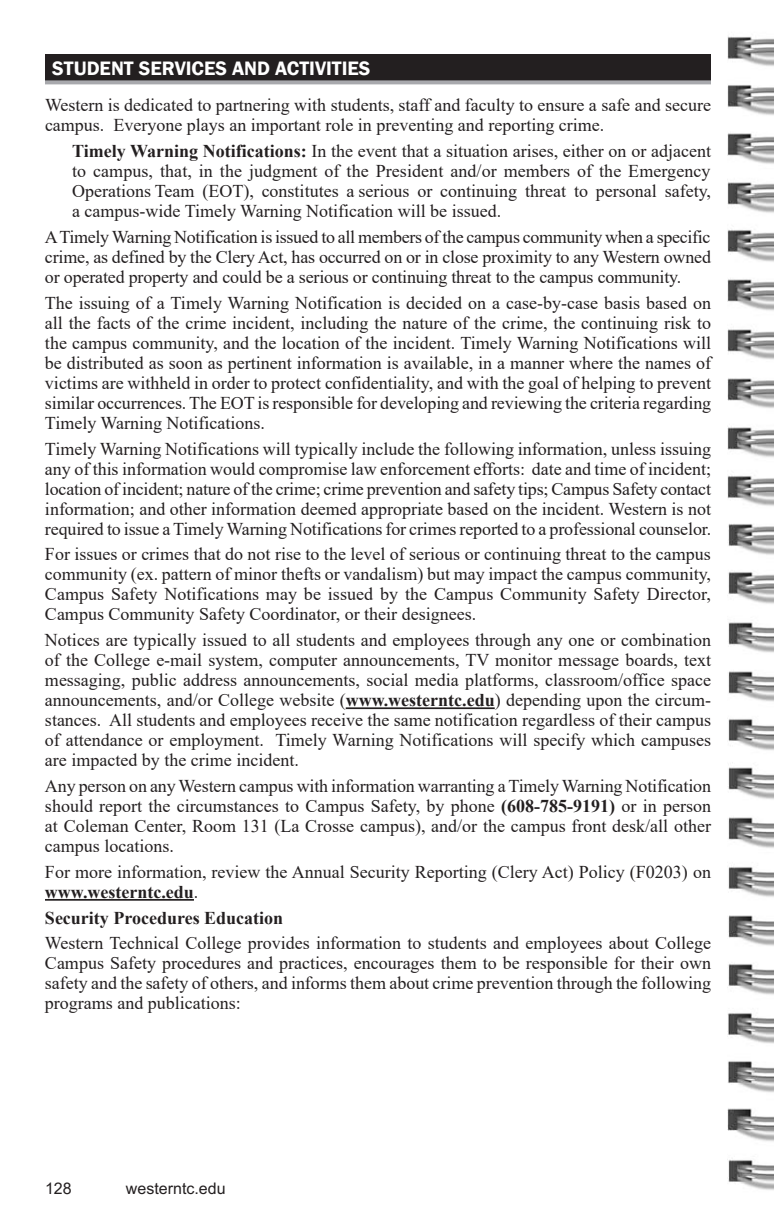
<style>
.page{position:relative;width:774px;height:1224px;background:#fff}
.page>*{position:absolute;margin:0;border:0;box-sizing:border-box;transform-origin:0 0}
.t1{font:600 20px "Franklin Gothic";color:#fff}
.t2{font:18px/20px "Times New Roman";color:#231f20;text-align:justify}
.t3{font:700 18px "Times New Roman";color:#231f20}
.t4{font:16px "Social Custom Footer";color:#231f20}
.t5{font:16px "Arial";color:#231f20}
.s1{font-weight:700}
</style>
<div class="page">
<div style="left:45px;top:54px;width:666px;height:28px;background:#231f20"></div>
<svg style="left:45px;top:80px;width:666px;height:4px;background:#9a9b9e"></svg>
<hr style="left:346px;top:707px;width:149px;height:2px;background:#231f20">
<hr style="left:45px;top:899px;width:149px;height:2px;background:#231f20">
<img style="left:728px;top:36px;width:46px;height:1154px">
<p class="t1" style="left:52px;top:56px;width:320px">STUDENT SERVICES AND ACTIVITIES</p>
<p class="t2" style="left:45px;top:95px;width:668px">Western is dedicated to partnering with students, staff and faculty to ensure a safe and secure</p>
<p class="t2" style="left:45px;top:115px;width:561px">campus. Everyone plays an important role in preventing and reporting crime.</p>
<p class="t2" style="left:72px;top:141px;width:640px"><span class="s1">Timely Warning Notifications:</span> In the event that a situation arises, either on or adjacent</p>
<p class="t2" style="left:72px;top:161px;width:640px">to campus, that, in the judgment of the President and/or members of the Emergency</p>
<p class="t2" style="left:72px;top:181px;width:640px">Operations Team (EOT), constitutes a serious or continuing threat to personal safety,</p>
<p class="t2" style="left:72px;top:201px;width:431px">a campus-wide Timely Warning Notification will be issued.</p>
<p class="t2" style="left:45px;top:226px;width:668px">ATimely Warning Notification is issued to all members of the campus community when a specific crime, as defined by the Clery Act, has occurred on or in close proximity to any Western owned or operated property and could be a serious or continuing threat to the campus community.</p>
<p class="t2" style="left:45px;top:292px;width:668px">The issuing of a Timely Warning Notification is decided on a case-by-case basis based on all the facts of the crime incident, including the nature of the crime, the continuing risk to the campus community, and the location of the incident. Timely Warning Notifications will be distributed as soon as pertinent information is available, in a manner where the names of victims are withheld in order to protect confidentiality, and with the goal of helping to prevent similar occurrences. The EOT is responsible for developing and reviewing the criteria regarding Timely Warning Notifications.</p>
<p class="t2" style="left:45px;top:438px;width:668px">Timely Warning Notifications will typically include the following information, unless issuing any of this information would compromise law enforcement efforts: date and time of incident; location of incident; nature of the crime; crime prevention and safety tips; Campus Safety contact information; and other information deemed appropriate based on the incident. Western is not required to issue a Timely Warning Notifications for crimes reported to a professional counselor.</p>
<p class="t2" style="left:45px;top:544px;width:668px">For issues or crimes that do not rise to the level of serious or continuing threat to the campus community (ex. pattern of minor thefts or vandalism) but may impact the campus community, Campus Safety Notifications may be issued by the Campus Community Safety Director, Campus Community Safety Coordinator, or their designees.</p>
<p class="t2" style="left:45px;top:630px;width:668px">Notices are typically issued to all students and employees through any one or combination of the College e-mail system, computer announcements, TV monitor message boards, text messaging, public address announcements, social media platforms, classroom/office space announcements, and/or College website (<span class="s1">www.westerntc.edu</span>) depending upon the circum&shy;stances. All students and employees receive the same notification regardless of their campus of attendance or employment. Timely Warning Notifications will specify which campuses are impacted by the crime incident.</p>
<p class="t2" style="left:45px;top:775px;width:668px">Any person on any Western campus with information warranting a Timely Warning Notification should report the circumstances to Campus Safety, by phone <span class="s1">(608-785-9191)</span> or in person at Coleman Center, Room 131 (La Crosse campus), and/or the campus front desk/all other campus locations.</p>
<p class="t2" style="left:45px;top:861px;width:668px">For more information, review the Annual Security Reporting (Clery Act) Policy (F0203) on <span class="s1">www.westerntc.edu</span>.</p>
<p class="t3" style="left:45px;top:905px;width:240px">Security Procedures Education</p>
<p class="t2" style="left:45px;top:933px;width:668px">Western Technical College provides information to students and employees about College Campus Safety procedures and practices, encourages them to be responsible for their own safety and the safety of others, and informs them about crime prevention through the following programs and publications:</p>
<p class="t5" style="left:45px;top:1177px;width:28px">128</p>
<p class="t4" style="left:126px;top:1177px;width:101px">westerntc.edu</p>
</div>
